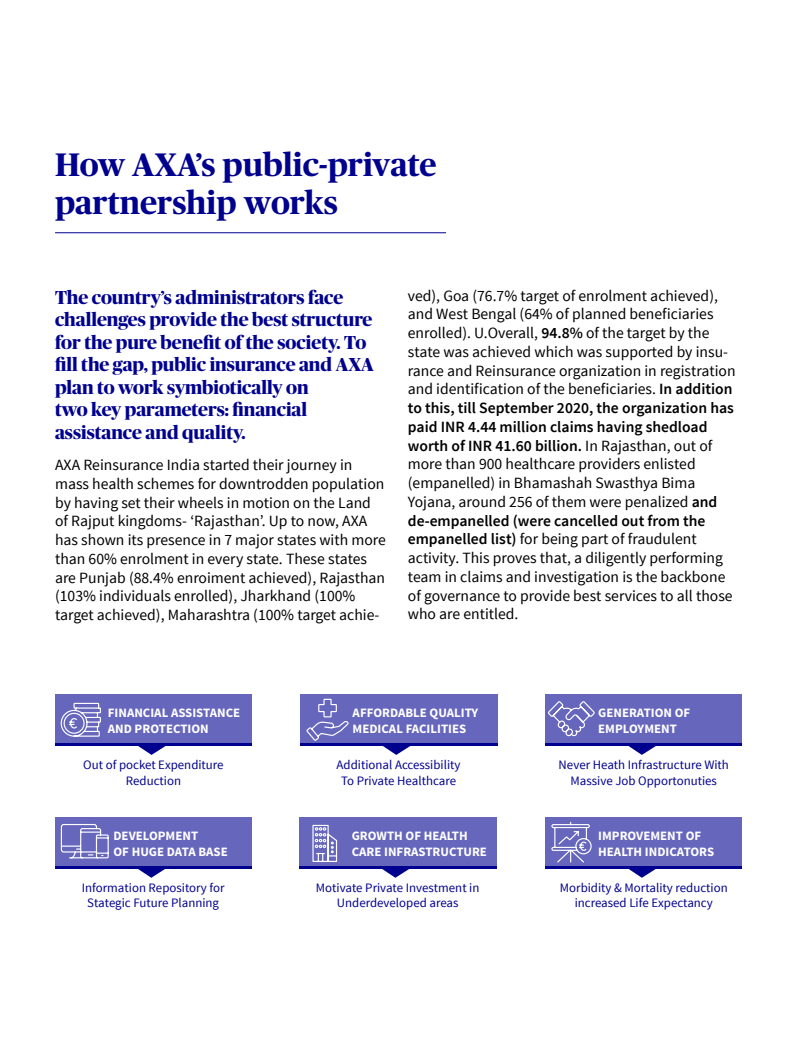
<style>
.page{position:relative;width:797px;height:1063px;background:#fff}
.page>*{position:absolute;margin:0;border:0;box-sizing:border-box;transform-origin:0 0}
.t1{font:700 32.5px/37.5px "Publico Headline";color:#00008f}
.t2{font:700 18.75px/22.5px "Publico Banner";color:#00008f}
.t3{font:15.62px/18.8px "Source Sans Pro";color:#000}
.t4{font:12.88px/15.4px "Source Sans Pro";color:#00008f;text-align:center}
.t5{font:700 12.88px/15.4px "Source Sans Pro";color:#fff}
.s1{font-weight:600}
</style>
<div class="page">
<div style="left:55px;top:694px;width:196px;height:52px;background:#6666bc"></div>
<hr style="left:55px;top:743px;width:196px;height:3px;background:#00008f">
<svg style="left:138px;top:746px;width:28px;height:9px"></svg>
<svg style="left:60px;top:702px;width:41px;height:35px"></svg>
<div style="left:300px;top:694px;width:197px;height:52px;background:#6666bc"></div>
<hr style="left:300px;top:743px;width:197px;height:3px;background:#00008f">
<svg style="left:383px;top:746px;width:27px;height:9px"></svg>
<svg style="left:306px;top:698px;width:43px;height:43px"></svg>
<div style="left:55px;top:817px;width:196px;height:52px;background:#6666bc"></div>
<hr style="left:55px;top:866px;width:196px;height:3px;background:#00008f">
<svg style="left:138px;top:869px;width:27px;height:8px"></svg>
<svg style="left:60px;top:824px;width:49px;height:35px"></svg>
<div style="left:545px;top:694px;width:196px;height:52px;background:#6666bc"></div>
<hr style="left:545px;top:743px;width:196px;height:3px;background:#00008f">
<svg style="left:628px;top:746px;width:28px;height:9px"></svg>
<svg style="left:548px;top:701px;width:47px;height:36px"></svg>
<div style="left:545px;top:817px;width:196px;height:52px;background:#6666bc"></div>
<hr style="left:545px;top:866px;width:196px;height:3px;background:#00008f">
<svg style="left:629px;top:869px;width:27px;height:8px"></svg>
<svg style="left:551px;top:821px;width:41px;height:42px"></svg>
<div style="left:299px;top:817px;width:197px;height:52px;background:#6666bc"></div>
<hr style="left:299px;top:866px;width:197px;height:3px;background:#00008f">
<svg style="left:382px;top:869px;width:27px;height:8px"></svg>
<svg style="left:312px;top:824px;width:25px;height:38px"></svg>
<hr style="left:55px;top:232px;width:391px;height:1px;background:#00008f">
<h1 class="t1" style="left:55px;top:144px;width:383px">How AXA’s public-private partnership works</h1>
<p class="t2" style="left:55px;top:285px;width:320px">The country’s administrators face challenges provide the best structure for the pure benefit of the society. To fill the gap, public insurance and AXA plan to work symbiotically on<br>two key parameters: financial assistance and quality.</p>
<p class="t3" style="left:55px;top:456px;width:332px">AXA Reinsurance India started their journey in mass health schemes for downtrodden population by having set their wheels in motion on the Land of Rajput kingdoms- ‘Rajasthan’. Up to now, AXA has shown its presence in 7 major states with more than 60% enrolment in every state. These states are Punjab (88.4% enroiment achieved), Rajasthan (103% individuals enrolled), Jharkhand (100% target achieved), Maharashtra (100% target achie-</p>
<p class="t3" style="left:408px;top:286px;width:329px">ved), Goa (76.7% target of enrolment achieved), and West Bengal (64% of planned beneficiaries enrolled). U.Overall, <span class="s1">94.8%</span> of the target by the state was achieved which was supported by insu&shy;rance and Reinsurance organization in registration and identification of the beneficiaries. <span class="s1">In addition to this, till September 2020, the organization has paid INR 4.44 million claims having shedload worth of INR 41.60 billion.</span> In Rajasthan, out of more than 900 healthcare providers enlisted (empanelled) in Bhamashah Swasthya Bima Yojana, around 256 of them were penalized <span class="s1">and de-empanelled (were cancelled out from the empanelled list)</span> for being part of fraudulent activity. This proves that, a diligently performing team in claims and investigation is the backbone of governance to provide best services to all those who are entitled.</p>
<p class="t5" style="left:108px;top:705px;width:134px">FINANCIAL ASSISTANCE<br>AND PROTECTION</p>
<p class="t4" style="left:83px;top:757px;width:142px">Out of pocket Expenditure<br>Reduction</p>
<p class="t5" style="left:113px;top:828px;width:116px">DEVELOPMENT<br>OF HUGE DATA BASE</p>
<p class="t4" style="left:82px;top:880px;width:144px">Information Repository for<br>Stategic Future Planning</p>
<p class="t5" style="left:352px;top:705px;width:127px">AFFORDABLE QUALITY<br>MEDICAL FACILITIES</p>
<p class="t4" style="left:336px;top:757px;width:125px">Additional Accessibility<br>To Private Healthcare</p>
<p class="t5" style="left:351px;top:828px;width:137px">GROWTH OF HEALTH<br>CARE INFRASTRUCTURE</p>
<p class="t4" style="left:316px;top:880px;width:165px">Motivate Private Investment in<br>Underdeveloped areas</p>
<p class="t5" style="left:598px;top:705px;width:93px">GENERATION OF<br>EMPLOYMENT</p>
<p class="t4" style="left:558px;top:757px;width:172px">Never Heath Infrastructure With<br>Massive Job Opportonuties</p>
<p class="t5" style="left:598px;top:828px;width:117px">IMPROVEMENT OF<br>HEALTH INDICATORS</p>
<p class="t4" style="left:559px;top:880px;width:169px">Morbidity &amp; Mortality reduction increased Life Expectancy</p>
</div>
